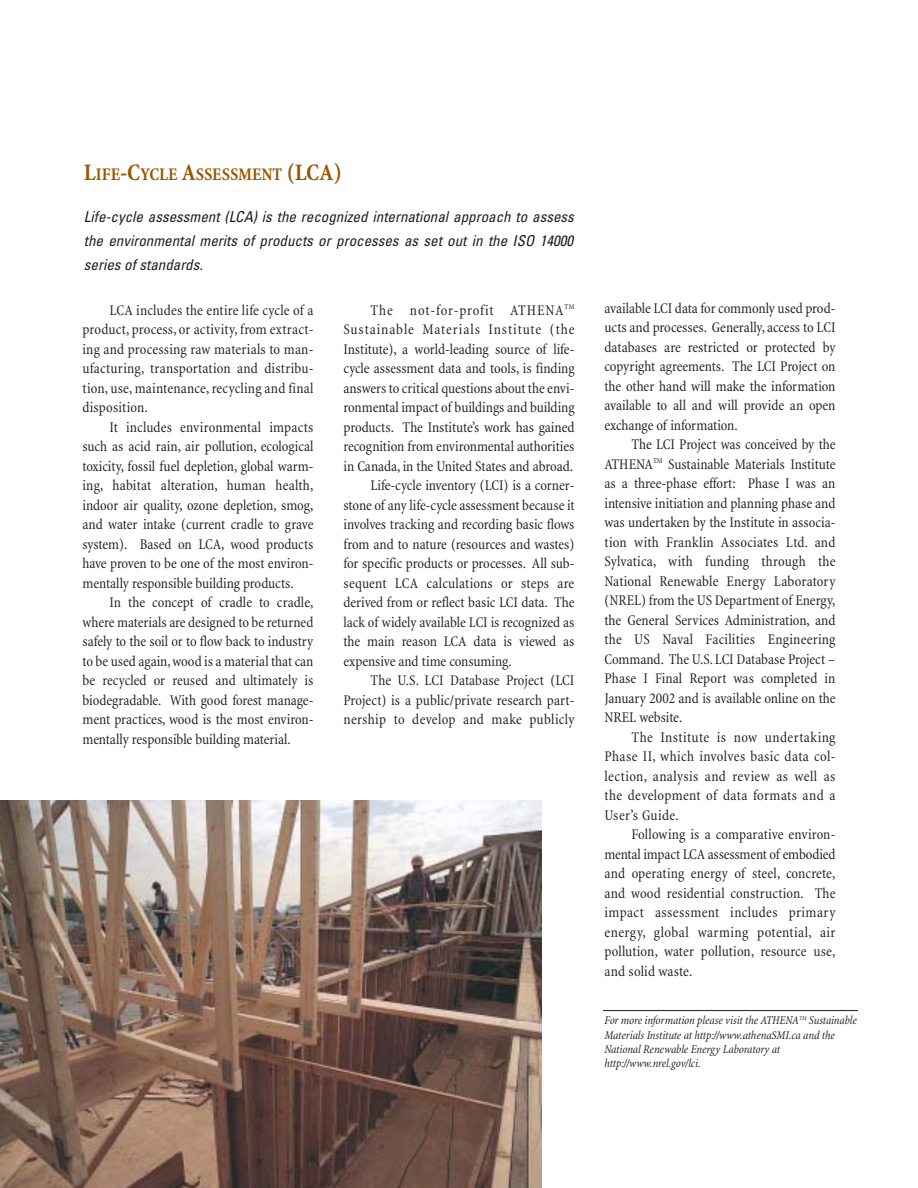
<style>
.page{position:relative;width:918px;height:1188px;background:#fff}
.page>*{position:absolute;margin:0;border:0;box-sizing:border-box;transform-origin:0 0}
.t1{font:700 condensed 18px "Minion";color:#9b5600}
.t2{font:condensed 15px/19.5px "Minion";color:#231f1f;text-align:justify}
.t3{font:italic condensed 15px/24px "Univers";color:#231f1f;text-align:justify}
.t4{font:condensed 15px "Minion";letter-spacing:.055em;color:#231f1f}
.t5{font:condensed 15px "Minion";letter-spacing:.02em;color:#231f1f}
.t6{font:italic condensed 12px/14.4px "Minion";letter-spacing:-.005em;color:#231f1f}
.s1{font-size:24px}
</style>
<div class="page">
<hr style="left:603px;top:1010px;width:255px;height:1px;background:#231f1f">
<img style="left:0;top:800px;width:541px;height:388px">
<p class="t1" style="left:84px;top:168px;width:259px"><span class="s1">L</span>IFE<span class="s1">-C</span>YCLE <span class="s1">A</span>SSESSMENT <span class="s1">(LCA)</span></p>
<p class="t3" style="left:84px;top:206px;width:491px">Life-cycle assessment (LCA) is the recognized international approach to assess the environmental merits of products or processes as set out in the ISO 14000 series of standards.</p>
<p class="t4" style="left:370px;top:304px;width:206px">The not-for-profit ATHENA<sup>TM</sup></p>
<p class="t4" style="left:344px;top:324px;width:233px">Sustainable Materials Institute (the</p>
<p class="t2" style="left:344px;top:341px;width:232px">Institute), a world-leading source of life-</p>
<p class="t2" style="left:344px;top:360px;width:233px">cycle assessment data and tools, is finding</p>
<p class="t2" style="left:343px;top:380px;width:232px">answers to critical questions about the envi-</p>
<p class="t2" style="left:343px;top:399px;width:233px">ronmental impact of buildings and building</p>
<p class="t2" style="left:343px;top:419px;width:233px">products. The Institute’s work has gained</p>
<p class="t2" style="left:343px;top:438px;width:233px">recognition from environmental authorities</p>
<p class="t2" style="left:343px;top:458px;width:231px">in Canada, in the United States and abroad.</p>
<p class="t2" style="left:370px;top:477px;width:206px">Life-cycle inventory (LCI) is a corner-</p>
<p class="t2" style="left:343px;top:497px;width:233px">stone of any life-cycle assessment because it</p>
<p class="t2" style="left:343px;top:516px;width:233px">involves tracking and recording basic flows</p>
<p class="t2" style="left:343px;top:536px;width:232px">from and to nature (resources and wastes)</p>
<p class="t2" style="left:343px;top:555px;width:233px">for specific products or processes. All sub-</p>
<p class="t2" style="left:343px;top:575px;width:232px">sequent LCA calculations or steps are</p>
<p class="t2" style="left:343px;top:594px;width:232px">derived from or reflect basic LCI data. The</p>
<p class="t2" style="left:343px;top:614px;width:233px">lack of widely available LCI is recognized as</p>
<p class="t2" style="left:343px;top:633px;width:233px">the main reason LCA data is viewed as</p>
<p class="t2" style="left:343px;top:653px;width:170px">expensive and time consuming.</p>
<p class="t2" style="left:370px;top:672px;width:205px">The U.S. LCI Database Project (LCI</p>
<p class="t2" style="left:343px;top:692px;width:233px">Project) is a public/private research part-</p>
<p class="t5" style="left:343px;top:714px;width:233px">nership to develop and make publicly</p>
<p class="t2" style="left:82px;top:302px;width:233px;text-indent:27px">LCA includes the entire life cycle of a product, process, or activity, from extract&shy;ing and processing raw materials to man&shy;ufacturing, transportation and distribu&shy;tion, use, maintenance, recycling and final disposition.</p>
<p class="t2" style="left:83px;top:419px;width:233px;text-indent:27px">It includes environmental impacts such as acid rain, air pollution, ecological toxicity, fossil fuel depletion, global warm&shy;ing, habitat alteration, human health, indoor air quality, ozone depletion, smog, and water intake (current cradle to grave system). Based on LCA, wood products have proven to be one of the most environ&shy;mentally responsible building products.</p>
<p class="t2" style="left:83px;top:594px;width:233px;text-indent:27px">In the concept of cradle to cradle, where materials are designed to be returned safely to the soil or to flow back to industry to be used again, wood is a material that can be recycled or reused and ultimately is biodegradable. With good forest manage&shy;ment practices, wood is the most environ&shy;mentally responsible building material.</p>
<p class="t2" style="left:604px;top:300px;width:233px">available LCI data for commonly used prod&shy;ucts and processes. Generally, access to LCI databases are restricted or protected by copyright agreements. The LCI Project on the other hand will make the information available to all and will provide an open exchange of information.</p>
<p class="t2" style="left:604px;top:436px;width:233px;text-indent:27px">The LCI Project was conceived by the ATHENA<sup>TM</sup> Sustainable Materials Institute as a three-phase effort: Phase I was an intensive initiation and planning phase and was undertaken by the Institute in associa&shy;tion with Franklin Associates Ltd. and Sylvatica, with funding through the National Renewable Energy Laboratory (NREL) from the US Department of Energy, the General Services Administration, and the US Naval Facilities Engineering Command. The U.S. LCI Database Project – Phase I Final Report was completed in January 2002 and is available online on the NREL website.</p>
<p class="t2" style="left:605px;top:729px;width:233px;text-indent:27px">The Institute is now undertaking Phase II, which involves basic data col&shy;lection, analysis and review as well as the development of data formats and a User’s Guide.</p>
<p class="t2" style="left:605px;top:826px;width:233px;text-indent:27px">Following is a comparative environ&shy;mental impact LCA assessment of embodied and operating energy of steel, concrete, and wood residential construction. The impact assessment includes primary energy, global warming potential, air pollution, water pollution, resource use, and solid waste.</p>
<p class="t6" style="left:604px;top:1014px;width:254px">For more information please visit the ATHENA<sup>TM</sup> Sustainable Materials Institute at http://www.athenaSMI.ca and the National Renewable Energy Laboratory at http://www.nrel.gov/lci.</p>
</div>
